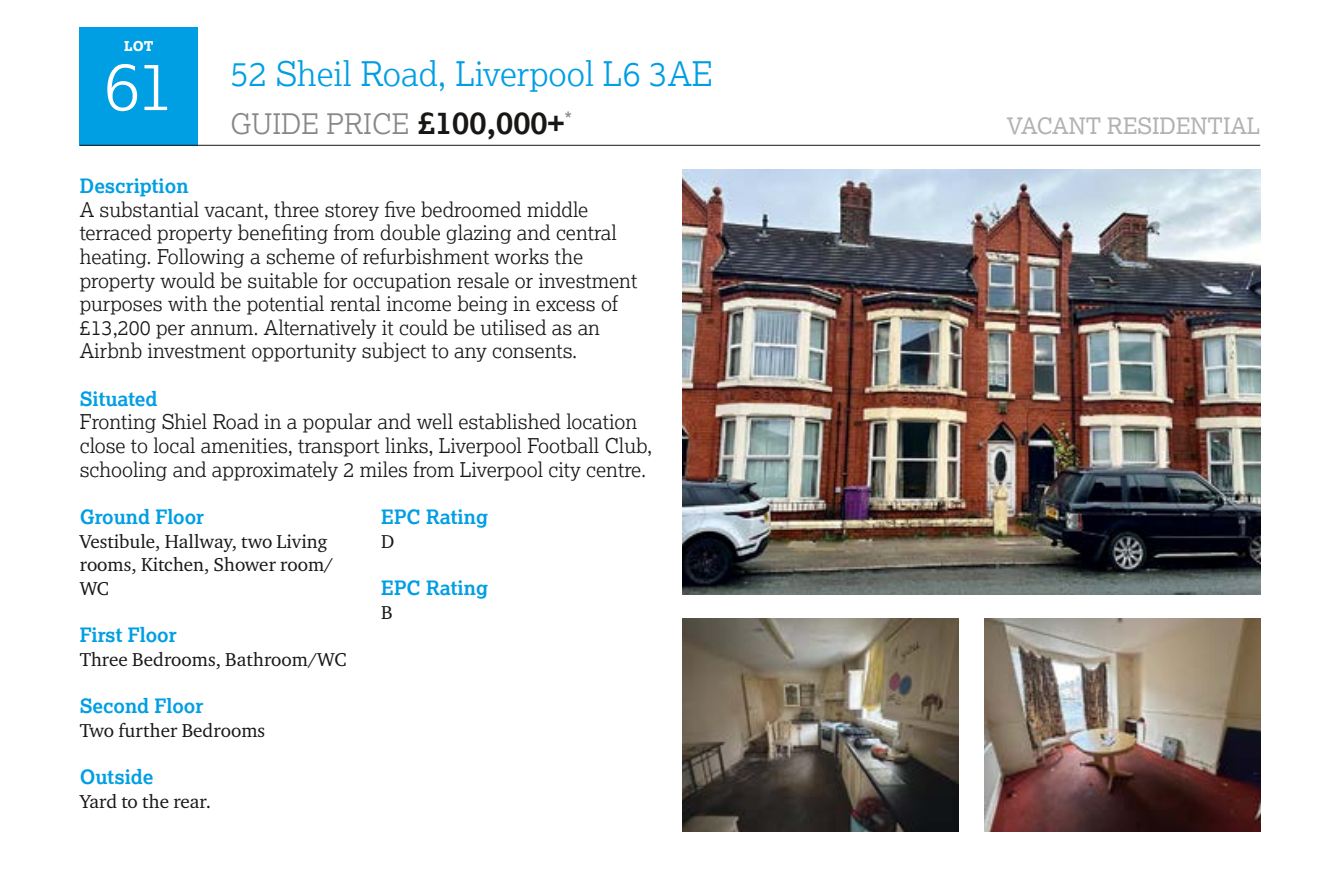
<style>
.page{position:relative;width:1340px;height:892px;background:#fff}
.page>*{position:absolute;margin:0;border:0;box-sizing:border-box;transform-origin:0 0}
.t1{font:300 67.5px "Lexia";color:#fff}
.t2{font:300 33.75px "Lexia";color:#009ee3}
.t3{font:300 28.12px "Lexia";color:#868786}
.t4{font:22.5px "Lexia";color:#b1b2b3}
.t5{font:300 20.25px/23.6px "Lexia";color:#181716}
.t6{font:20.25px "Lexia";color:#868786}
.t7{font:700 19.8px "Lexia";color:#009ee3}
.t8{font:19.12px/23.6px "Charter ITC Pro";color:#181716}
.t9{font:800 13.5px "Lexia";color:#fff}
.s1{font-weight:700;font-size:31.5px;color:#181716}
</style>
<div class="page">
<div style="left:80px;top:27px;width:118px;height:118px;background:#009ee3"></div>
<hr style="left:80px;top:145px;width:1180px;height:1px;background:#181716">
<img style="left:682px;top:618px;width:276px;height:213px">
<img style="left:984px;top:618px;width:276px;height:213px">
<img style="left:682px;top:169px;width:578px;height:425px">
<p class="t9" style="left:124px;top:37px;width:31px">LOT</p>
<h1 class="t1" style="left:104px;top:43px;width:72px">61</h1>
<h2 class="t2" style="left:230px;top:53px;width:484px">52 Sheil Road, Liverpool L6 3AE</h2>
<h3 class="t3" style="left:230px;top:106px;width:335px">GUIDE PRICE <span class="s1">£100,000+</span></h3>
<p class="t4" style="left:1006px;top:111px;width:255px">VACANT RESIDENTIAL</p>
<p class="t6" style="left:564px;top:107px;width:9px">*</p>
<p class="t7" style="left:80px;top:173px;width:110px">Description</p>
<p class="t5" style="left:80px;top:197px;width:559px">A substantial vacant, three storey five bedroomed middle terraced property benefiting from double glazing and central heating. Following a scheme of refurbishment works the property would be suitable for occupation resale or investment purposes with the potential rental income being in excess of £13,200 per annum. Alternatively it could be utilised as an Airbnb investment opportunity subject to any consents.</p>
<p class="t7" style="left:80px;top:386px;width:79px">Situated</p>
<p class="t5" style="left:80px;top:409px;width:574px">Fronting Shiel Road in a popular and well established location close to local amenities, transport links, Liverpool Football Club, schooling and approximately 2 miles from Liverpool city centre.</p>
<p class="t7" style="left:80px;top:504px;width:126px">Ground Floor</p>
<p class="t8" style="left:80px;top:528px;width:255px">Vestibule, Hallway, two Living rooms, Kitchen, Shower room/<br>WC</p>
<p class="t7" style="left:80px;top:622px;width:98px">First Floor</p>
<p class="t8" style="left:80px;top:647px;width:268px">Three Bedrooms, Bathroom/WC</p>
<p class="t7" style="left:80px;top:693px;width:125px">Second Floor</p>
<p class="t8" style="left:80px;top:717px;width:187px">Two further Bedrooms</p>
<p class="t7" style="left:80px;top:764px;width:75px">Outside</p>
<p class="t8" style="left:80px;top:788px;width:133px">Yard to the rear.</p>
<p class="t7" style="left:381px;top:504px;width:108px">EPC Rating</p>
<p class="t8" style="left:381px;top:528px;width:15px">D</p>
<p class="t7" style="left:381px;top:575px;width:108px">EPC Rating</p>
<p class="t8" style="left:381px;top:599px;width:13px">B</p>
</div>
